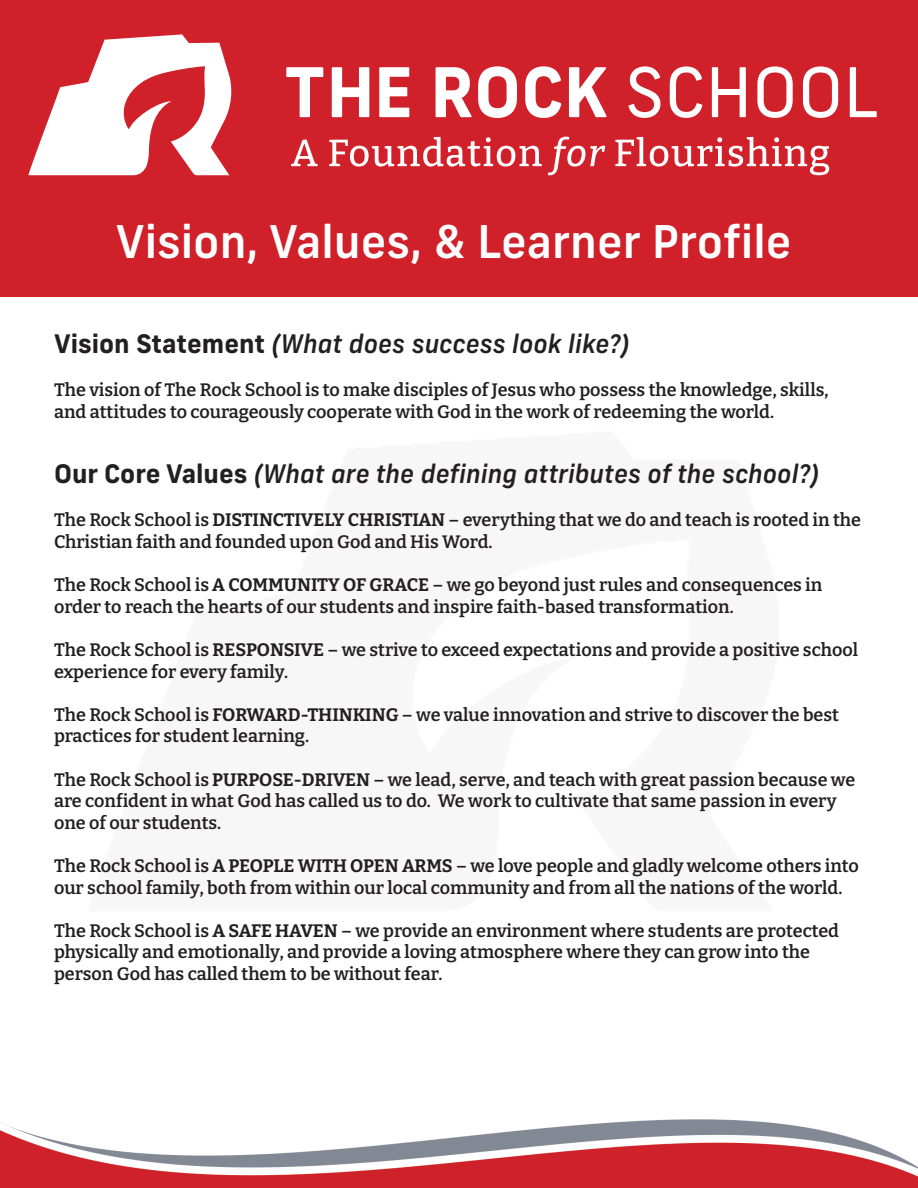
<style>
.page{position:relative;width:918px;height:1188px;background:#fff}
.page>*{position:absolute;margin:0;border:0;box-sizing:border-box;transform-origin:0 0}
.t1{font:500 45px "New Frank";color:#fff}
.t2{font:italic 500 25.5px "New Frank";color:#231f20}
.t3{font:600 18px/21.6px "Bitter";color:#231f20}
.s1{font-weight:700;font-style:normal}
.s2{font-weight:700}
</style>
<div class="page">
<div style="left:0;top:0;width:918px;height:296px;background:#d0202a"></div>
<svg style="left:286px;top:67px;width:37px;height:50px"></svg>
<svg style="left:332px;top:67px;width:37px;height:50px"></svg>
<svg style="left:379px;top:67px;width:30px;height:50px"></svg>
<svg style="left:436px;top:67px;width:36px;height:50px"></svg>
<svg style="left:478px;top:66px;width:39px;height:52px"></svg>
<svg style="left:525px;top:66px;width:36px;height:52px"></svg>
<svg style="left:569px;top:67px;width:38px;height:50px"></svg>
<svg style="left:628px;top:66px;width:32px;height:52px"></svg>
<svg style="left:670px;top:66px;width:32px;height:52px"></svg>
<svg style="left:712px;top:67px;width:34px;height:50px"></svg>
<svg style="left:757px;top:66px;width:36px;height:52px"></svg>
<svg style="left:803px;top:66px;width:35px;height:52px"></svg>
<svg style="left:850px;top:67px;width:27px;height:50px"></svg>
<svg style="left:291px;top:140px;width:27px;height:26px"></svg>
<svg style="left:329px;top:137px;width:213px;height:30px"></svg>
<svg style="left:548px;top:137px;width:57px;height:38px"></svg>
<svg style="left:615px;top:137px;width:214px;height:38px"></svg>
<svg style="left:28px;top:34px;width:204px;height:141px"></svg>
<img style="left:0;top:1120px;width:918px;height:68px">
<p class="t1" style="left:116px;top:213px;width:677px">Vision, Values, &amp; Learner Profile</p>
<p class="t2" style="left:54px;top:328px;width:577px"><span class="s1">Vision Statement</span> (What does success look like?)</p>
<p class="t3" style="left:54px;top:378px;width:776px">The vision of The Rock School is to make disciples of Jesus who possess the knowledge, skills,</p>
<p class="t3" style="left:54px;top:400px;width:722px">and attitudes to courageously cooperate with God in the work of redeeming the world.</p>
<p class="t2" style="left:54px;top:458px;width:767px"><span class="s1">Our Core Values</span> (What are the defining attributes of the school?)</p>
<p class="t3" style="left:54px;top:509px;width:808px">The Rock School is <span class="s2">DISTINCTIVELY CHRISTIAN</span> – everything that we do and teach is rooted in the<br>Christian faith and founded upon God and His Word.</p>
<p class="t3" style="left:54px;top:574px;width:770px">The Rock School is <span class="s2">A COMMUNITY OF GRACE</span> – we go beyond just rules and consequences in order to reach the hearts of our students and inspire faith-based transformation.</p>
<p class="t3" style="left:54px;top:639px;width:806px">The Rock School is <span class="s2">RESPONSIVE</span> – we strive to exceed expectations and provide a positive school experience for every family.</p>
<p class="t3" style="left:54px;top:703px;width:787px">The Rock School is <span class="s2">FORWARD-THINKING</span> – we value innovation and strive to discover the best practices for student learning.</p>
<p class="t3" style="left:54px;top:768px;width:803px">The Rock School is <span class="s2">PURPOSE-DRIVEN</span> – we lead, serve, and teach with great passion because we are confident in what God has called us to do. We work to cultivate that same passion in every one of our students.</p>
<p class="t3" style="left:54px;top:855px;width:806px">The Rock School is <span class="s2">A PEOPLE WITH OPEN ARMS</span> – we love people and gladly welcome others into our school family, both from within our local community and from all the nations of the world.</p>
<p class="t3" style="left:54px;top:919px;width:787px">The Rock School is <span class="s2">A SAFE HAVEN</span> – we provide an environment where students are protected physically and emotionally, and provide a loving atmosphere where they can grow into the person God has called them to be without fear.</p>
</div>
